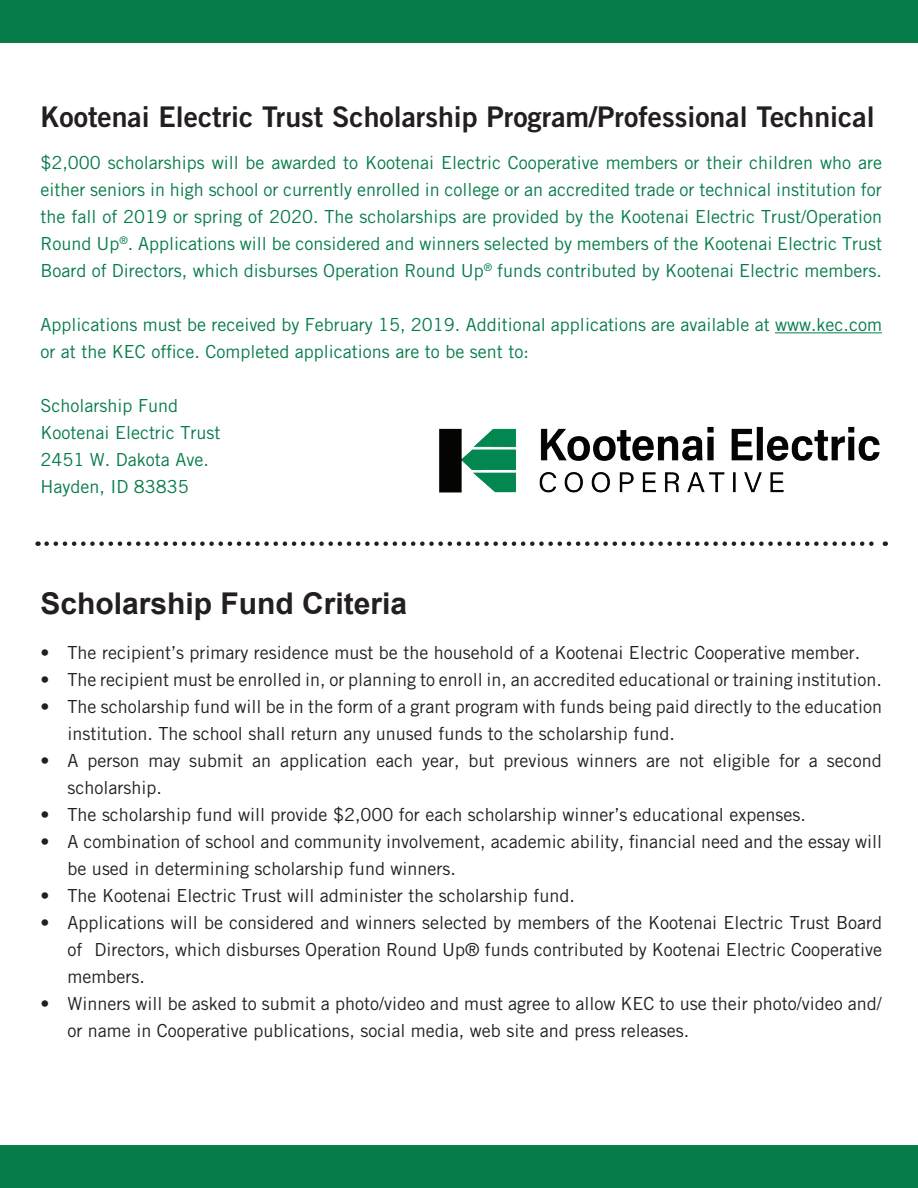
<style>
.page{position:relative;width:918px;height:1188px;background:#fff}
.page>*{position:absolute;margin:0;border:0;box-sizing:border-box;transform-origin:0 0}
.t1{font:700 30px "Arial";color:#231f20}
.t2{font:28.5px "Trade Gothic LT Std Bd 2";color:#231f20}
.t3{font:18px/27px "Trade Gothic LT Std";color:#231f20}
.t4{font:18px/27px "Trade Gothic LT Std";color:#067c49}
</style>
<div class="page">
<div style="left:0;top:1145px;width:918px;height:43px;background:#067c49"></div>
<hr style="left:775px;top:332px;width:107px;height:1px;background:#067c49">
<svg style="left:47px;top:541px;width:839px;height:5px"></svg>
<img style="left:439px;top:426px;width:441px;height:67px">
<div style="left:0;top:0;width:918px;height:43px;background:#067c49"></div>
<h2 class="t2" style="left:40px;top:99px;width:836px">Kootenai Electric Trust Scholarship Program/Professional Technical</h2>
<p class="t4" style="left:40px;top:149px;width:843px;text-align:justify">$2,000 scholarships will be awarded to Kootenai Electric Cooperative members or their children who are either seniors in high school or currently enrolled in college or an accredited trade or technical institution for the fall of 2019 or spring of 2020. The scholarships are provided by the Kootenai Electric Trust/Operation Round Up<sup>®</sup>. Applications will be considered and winners selected by members of the Kootenai Electric Trust Board of Directors, which disburses Operation Round Up<sup>®</sup> funds contributed by Kootenai Electric members.</p>
<p class="t4" style="left:41px;top:311px;width:843px">Applications must be received by February 15, 2019. Additional applications are available at www.kec.com or at the KEC office. Completed applications are to be sent to:</p>
<p class="t4" style="left:41px;top:392px;width:181px">Scholarship Fund<br>Kootenai Electric Trust<br>2451 W. Dakota Ave.<br>Hayden, ID 83835</p>
<h1 class="t1" style="left:40px;top:583px;width:368px">Scholarship Fund Criteria</h1>
<p class="t3" style="left:40px;top:639px;width:821px">• The recipient’s primary residence must be the household of a Kootenai Electric Cooperative member.</p>
<p class="t3" style="left:40px;top:666px;width:843px">• The recipient must be enrolled in, or planning to enroll in, an accredited educational or training institution.</p>
<p class="t3" style="left:68px;top:693px;width:816px;text-indent:-27px">• The scholarship fund will be in the form of a grant program with funds being paid directly to the education institution. The school shall return any unused funds to the scholarship fund.</p>
<p class="t3" style="left:68px;top:747px;width:816px;text-indent:-27px">• A person may submit an application each year, but previous winners are not eligible for a second scholarship.</p>
<p class="t3" style="left:40px;top:801px;width:767px">• The scholarship fund will provide $2,000 for each scholarship winner’s educational expenses.</p>
<p class="t3" style="left:68px;top:828px;width:816px;text-indent:-27px">• A combination of school and community involvement, academic ability, financial need and the essay will be used in determining scholarship fund winners.</p>
<p class="t3" style="left:40px;top:882px;width:536px">• The Kootenai Electric Trust will administer the scholarship fund.</p>
<p class="t3" style="left:68px;top:909px;width:816px;text-align:justify;text-indent:-27px">• Applications will be considered and winners selected by members of the Kootenai Electric Trust Board of Directors, which disburses Operation Round Up® funds contributed by Kootenai Electric Cooperative members.</p>
<p class="t3" style="left:68px;top:990px;width:816px;text-indent:-27px">• Winners will be asked to submit a photo/video and must agree to allow KEC to use their photo/video and/ or name in Cooperative publications, social media, web site and press releases.</p>
</div>
